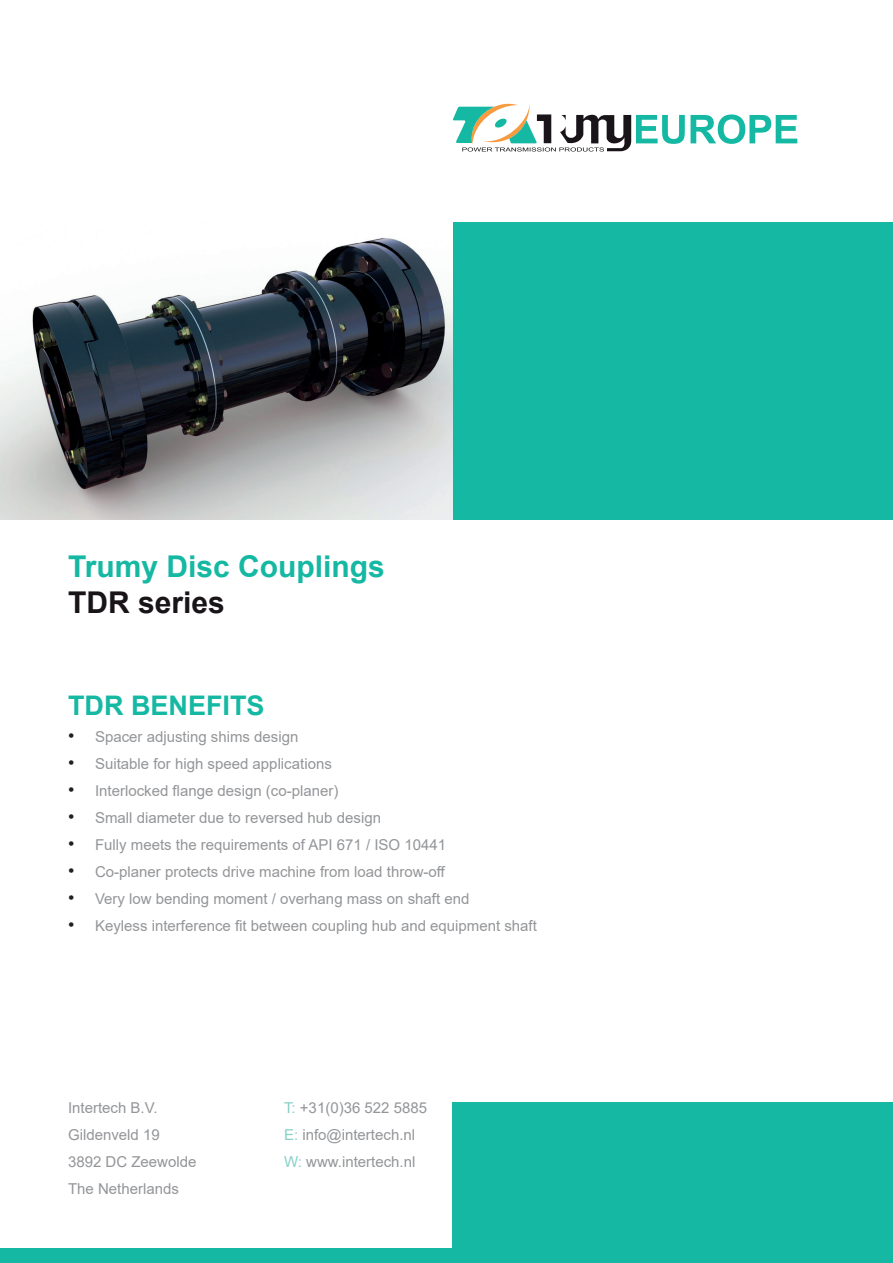
<style>
.page{position:relative;width:893px;height:1263px;background:#fff}
.page>*{position:absolute;margin:0;border:0;box-sizing:border-box;transform-origin:0 0}
.t1{font:700 30px "Arial";color:#15b8a2}
.t2{font:700 30px "Arial";color:#181418}
.t3{font:700 27px "Arial";color:#15b8a2}
.t4{font:15px "Arial";color:#939598}
.s1{font-size:18px;color:#231f20}
.s2{color:#87d0c9}
</style>
<div class="page">
<div style="left:440px;top:222px;width:453px;height:297px;background:#15b8a2"></div>
<img style="left:0;top:222px;width:453px;height:297px">
<div style="left:0;top:1248px;width:605px;height:15px;background:#15b8a2"></div>
<svg style="left:452px;top:103px;width:345px;height:49px"></svg>
<div style="left:453px;top:1102px;width:440px;height:161px;background:#15b8a2"></div>
<h1 class="t1" style="left:68px;top:545px;width:318px">Trumy Disc Couplings</h1>
<h1 class="t2" style="left:68px;top:581px;width:158px">TDR series</h1>
<h2 class="t3" style="left:68px;top:686px;width:198px">TDR BENEFITS</h2>
<p class="t4" style="left:68px;top:726px;width:232px"><span class="s1">•</span> Spacer adjusting shims design</p>
<p class="t4" style="left:68px;top:753px;width:265px"><span class="s1">•</span> Suitable for high speed applications</p>
<p class="t4" style="left:68px;top:780px;width:272px"><span class="s1">•</span> Interlocked flange design (co-planer)</p>
<p class="t4" style="left:68px;top:807px;width:314px"><span class="s1">•</span> Small diameter due to reversed hub design</p>
<p class="t4" style="left:68px;top:834px;width:380px"><span class="s1">•</span> Fully meets the requirements of API 671 / ISO 10441</p>
<p class="t4" style="left:68px;top:861px;width:379px"><span class="s1">•</span> Co-planer protects drive machine from load throw-off</p>
<p class="t4" style="left:68px;top:888px;width:403px"><span class="s1">•</span> Very low bending moment / overhang mass on shaft end</p>
<p class="t4" style="left:68px;top:915px;width:470px"><span class="s1">•</span> Keyless interference fit between coupling hub and equipment shaft</p>
<p class="t4" style="left:68px;top:1097px;width:91px">Intertech B.V.</p>
<p class="t4" style="left:284px;top:1097px;width:145px"><span class="s2">T:</span> +31(0)36 522 5885</p>
<p class="t4" style="left:68px;top:1124px;width:93px">Gildenveld 19</p>
<p class="t4" style="left:284px;top:1124px;width:133px"><span class="s2">E:</span> info@intertech.nl</p>
<p class="t4" style="left:68px;top:1151px;width:130px">3892 DC Zeewolde</p>
<p class="t4" style="left:284px;top:1151px;width:133px"><span class="s2">W:</span> www.intertech.nl</p>
<p class="t4" style="left:68px;top:1178px;width:112px">The Netherlands</p>
</div>
